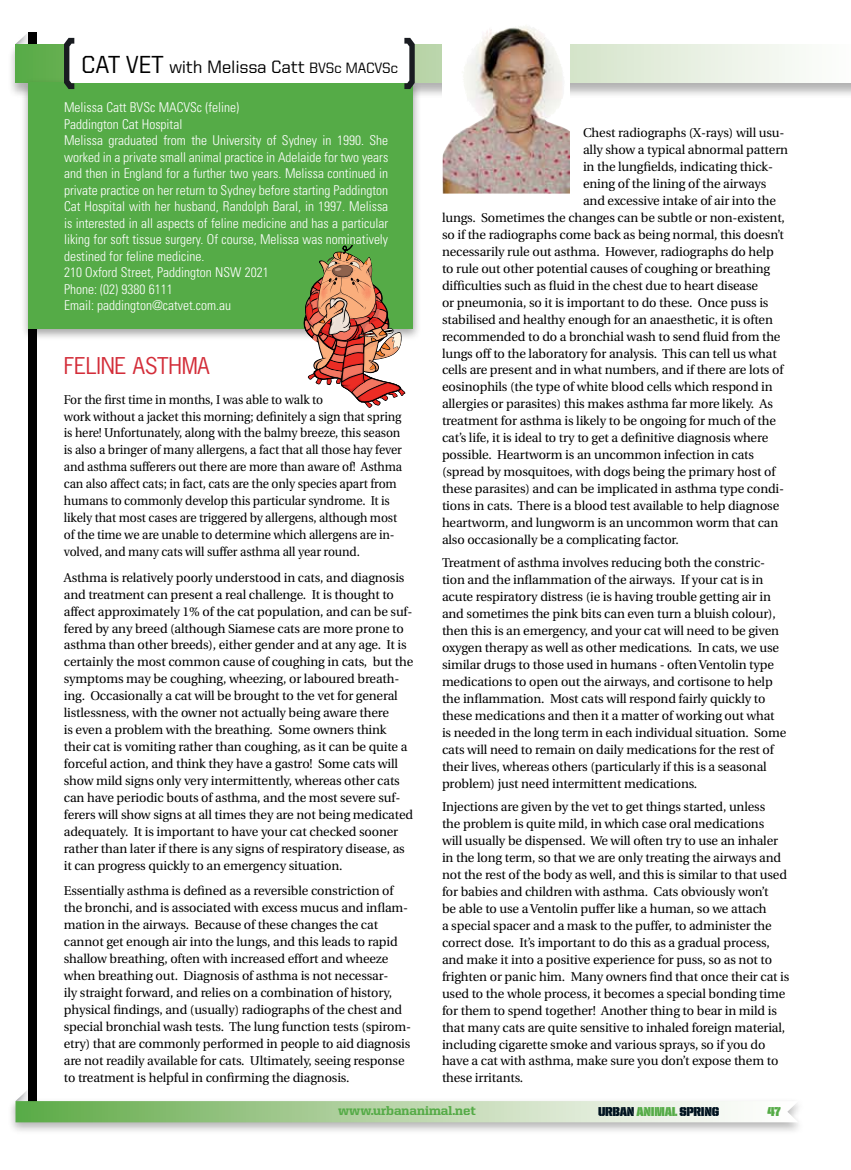
<style>
.page{position:relative;width:851px;height:1170px;background:#fff}
.page>*{position:absolute;margin:0;border:0;box-sizing:border-box;transform-origin:0 0}
.t1{font:21.75px "News Gothic Std";letter-spacing:-.015em;color:#d32d39}
.t2{font:500 18px "United Sans Reg";letter-spacing:-.015em;color:#000}
.t3{font:300 condensed 13.5px/16.5px "Univers";color:#fff}
.t4{font:800 12.9px "United Serif Reg";color:#55ab47}
.t5{font:12.9px "United Sans Semi Cond Stencil";letter-spacing:-.02em;color:#001320}
.t6{font:12.9px "United Sans Semi Cond Stencil";color:#55ab47}
.t7{font:12.75px/17px "Utopia";letter-spacing:-.01em;color:#000}
.t8{font:12.75px/17px "Utopia";letter-spacing:-.01em;color:#000;scale:.95 1}
.s1{font-size:24.75px}
.s2{font-size:15px}
.s3{color:#55ab47}
</style>
<div class="page">
<svg style="left:15px;top:34px;width:13px;height:10px"></svg>
<div style="left:28px;top:32px;width:9px;height:1076px;background:#000"></div>
<div style="left:7px;top:1096px;width:798px;height:38px;background:#000;opacity:.3"></div>
<svg style="left:16px;top:1090px;width:782px;height:32px"></svg>
<div style="left:7px;top:44px;width:843px;height:55px;background:#000;opacity:.3"></div>
<svg style="left:15px;top:44px;width:835px;height:38px"></svg>
<div style="left:20px;top:78px;width:401px;height:263px;background:#000;opacity:.35"></div>
<div style="left:29px;top:82px;width:384px;height:247px;background:#55ab47"></div>
<div style="left:68px;top:43px;width:343px;height:39px;background:#fff"></div>
<svg style="left:404px;top:38px;width:10px;height:51px"></svg>
<svg style="left:64px;top:38px;width:10px;height:51px"></svg>
<img style="left:442px;top:26px;width:128px;height:167px">
<img style="left:461px;top:26px;width:65px;height:86px">
<svg style="left:299px;top:245px;width:106px;height:163px"></svg>
<h2 class="t2" style="left:81px;top:57px;width:318px"><span class="s1">cat vet</span> with Melissa Catt <span class="s2">BVS</span><span class="s2">c MACVSc</span></h2>
<p class="t3" style="left:64px;top:99px;width:326px">Melissa Catt BVSc MACVSc (feline)<br>Paddington Cat Hospital<br>Melissa graduated from the University of Sydney in 1990. She worked in a private small animal practice in Adelaide for two years and then in England for a further two years. Melissa continued in private practice on her return to Sydney before starting Paddington Cat Hospital with her husband, Randolph Baral, in 1997. Melissa is interested in all aspects of feline medicine and has a particular liking for soft tissue surgery. Of course, Melissa was nominatively destined for feline medicine.<br>210 Oxford Street, Paddington NSW 2021<br>Phone: (02) 9380 6111<br>Email: paddington@catvet.com.au</p>
<h1 class="t1" style="left:64px;top:351px;width:147px">FELINE ASTHMA</h1>
<p class="t8" style="left:64px;top:391px;width:358px">For the first time in months, I was able to walk to<br>work without a jacket this morning; definitely a sign that spring is here! Unfortunately, along with the balmy breeze, this season is also a bringer of many allergens, a fact that all those hay fever and asthma sufferers out there are more than aware of! Asthma can also affect cats; in fact, cats are the only species apart from humans to commonly develop this particular syndrome. It is likely that most cases are triggered by allergens, although most of the time we are unable to determine which allergens are in&shy;volved, and many cats will suffer asthma all year round.</p>
<p class="t7" style="left:64px;top:569px;width:351px">Asthma is relatively poorly understood in cats, and diagnosis and treatment can present a real challenge. It is thought to affect approximately 1% of the cat population, and can be suf&shy;fered by any breed (although Siamese cats are more prone to asthma than other breeds), either gender and at any age. It is certainly the most common cause of coughing in cats, but the symptoms may be coughing, wheezing, or laboured breath&shy;ing. Occasionally a cat will be brought to the vet for general listlessness, with the owner not actually being aware there<br>is even a problem with the breathing. Some owners think their cat is vomiting rather than coughing, as it can be quite a forceful action, and think they have a gastro! Some cats will show mild signs only very intermittently, whereas other cats can have periodic bouts of asthma, and the most severe suf&shy;ferers will show signs at all times they are not being medicated adequately. It is important to have your cat checked sooner rather than later if there is any signs of respiratory disease, as it can progress quickly to an emergency situation.</p>
<p class="t7" style="left:64px;top:882px;width:348px">Essentially asthma is defined as a reversible constriction of the bronchi, and is associated with excess mucus and inflam&shy;mation in the airways. Because of these changes the cat cannot get enough air into the lungs, and this leads to rapid shallow breathing, often with increased effort and wheeze when breathing out. Diagnosis of asthma is not necessar-<br>ily straight forward, and relies on a combination of history, physical findings, and (usually) radiographs of the chest and special bronchial wash tests. The lung function tests (spirom&shy;etry) that are commonly performed in people to aid diagnosis are not readily available for cats. Ultimately, seeing response to treatment is helpful in confirming the diagnosis.</p>
<p class="t7" style="left:583px;top:124px;width:203px">Chest radiographs (X-rays) will usu-</p>
<p class="t7" style="left:583px;top:141px;width:206px">ally show a typical abnormal pattern</p>
<p class="t7" style="left:583px;top:158px;width:191px">in the lungfields, indicating thick-</p>
<p class="t7" style="left:583px;top:175px;width:185px">ening of the lining of the airways</p>
<p class="t7" style="left:583px;top:192px;width:194px">and excessive intake of air into the</p>
<p class="t7" style="left:442px;top:209px;width:344px">lungs. Sometimes the changes can be subtle or non-existent,</p>
<p class="t7" style="left:442px;top:226px;width:343px">so if the radiographs come back as being normal, this doesn’t</p>
<p class="t7" style="left:442px;top:243px;width:333px">necessarily rule out asthma. However, radiographs do help</p>
<p class="t7" style="left:442px;top:260px;width:329px">to rule out other potential causes of coughing or breathing</p>
<p class="t7" style="left:442px;top:277px;width:317px">difficulties such as fluid in the chest due to heart disease</p>
<p class="t7" style="left:442px;top:294px;width:328px">or pneumonia, so it is important to do these. Once puss is</p>
<p class="t7" style="left:442px;top:311px;width:332px">stabilised and healthy enough for an anaesthetic, it is often</p>
<p class="t7" style="left:442px;top:328px;width:340px">recommended to do a bronchial wash to send fluid from the</p>
<p class="t7" style="left:442px;top:345px;width:336px">lungs off to the laboratory for analysis. This can tell us what</p>
<p class="t7" style="left:442px;top:362px;width:343px">cells are present and in what numbers, and if there are lots of</p>
<p class="t7" style="left:442px;top:379px;width:332px">eosinophils (the type of white blood cells which respond in</p>
<p class="t7" style="left:442px;top:396px;width:332px">allergies or parasites) this makes asthma far more likely. As</p>
<p class="t7" style="left:442px;top:412px;width:335px">treatment for asthma is likely to be ongoing for much of the</p>
<p class="t7" style="left:442px;top:429px;width:327px">cat’s life, it is ideal to try to get a definitive diagnosis where</p>
<p class="t7" style="left:442px;top:446px;width:313px">possible. Heartworm is an uncommon infection in cats</p>
<p class="t7" style="left:442px;top:463px;width:335px">(spread by mosquitoes, with dogs being the primary host of</p>
<p class="t7" style="left:442px;top:480px;width:343px">these parasites) and can be implicated in asthma type condi-</p>
<p class="t7" style="left:442px;top:497px;width:339px">tions in cats. There is a blood test available to help diagnose</p>
<p class="t7" style="left:442px;top:514px;width:338px">heartworm, and lungworm is an uncommon worm that can</p>
<p class="t7" style="left:442px;top:531px;width:238px">also occasionally be a complicating factor.</p>
<p class="t7" style="left:442px;top:554px;width:346px">Treatment of asthma involves reducing both the constric&shy;tion and the inflammation of the airways. If your cat is in acute respiratory distress (ie is having trouble getting air in and sometimes the pink bits can even turn a bluish colour), then this is an emergency, and your cat will need to be given oxygen therapy as well as other medications. In cats, we use similar drugs to those used in humans - often Ventolin type medications to open out the airways, and cortisone to help the inflammation. Most cats will respond fairly quickly to these medications and then it a matter of working out what is needed in the long term in each individual situation. Some cats will need to remain on daily medications for the rest of their lives, whereas others (particularly if this is a seasonal problem) just need intermittent medications.</p>
<p class="t7" style="left:442px;top:798px;width:349px">Injections are given by the vet to get things started, unless<br>the problem is quite mild, in which case oral medications<br>will usually be dispensed. We will often try to use an inhaler in the long term, so that we are only treating the airways and not the rest of the body as well, and this is similar to that used for babies and children with asthma. Cats obviously won’t<br>be able to use a Ventolin puffer like a human, so we attach<br>a special spacer and a mask to the puffer, to administer the correct dose. It’s important to do this as a gradual process, and make it into a positive experience for puss, so as not to frighten or panic him. Many owners find that once their cat is used to the whole process, it becomes a special bonding time for them to spend together! Another thing to bear in mild is that many cats are quite sensitive to inhaled foreign material, including cigarette smoke and various sprays, so if you do have a cat with asthma, make sure you don’t expose them to these irritants.</p>
<p class="t4" style="left:338px;top:1103px;width:139px">www.urbananimal.net</p>
<p class="t5" style="left:598px;top:1104px;width:123px">URBAN <span class="s3">ANIMAL</span> SPRING</p>
<p class="t6" style="left:767px;top:1104px;width:15px">47</p>
</div>
